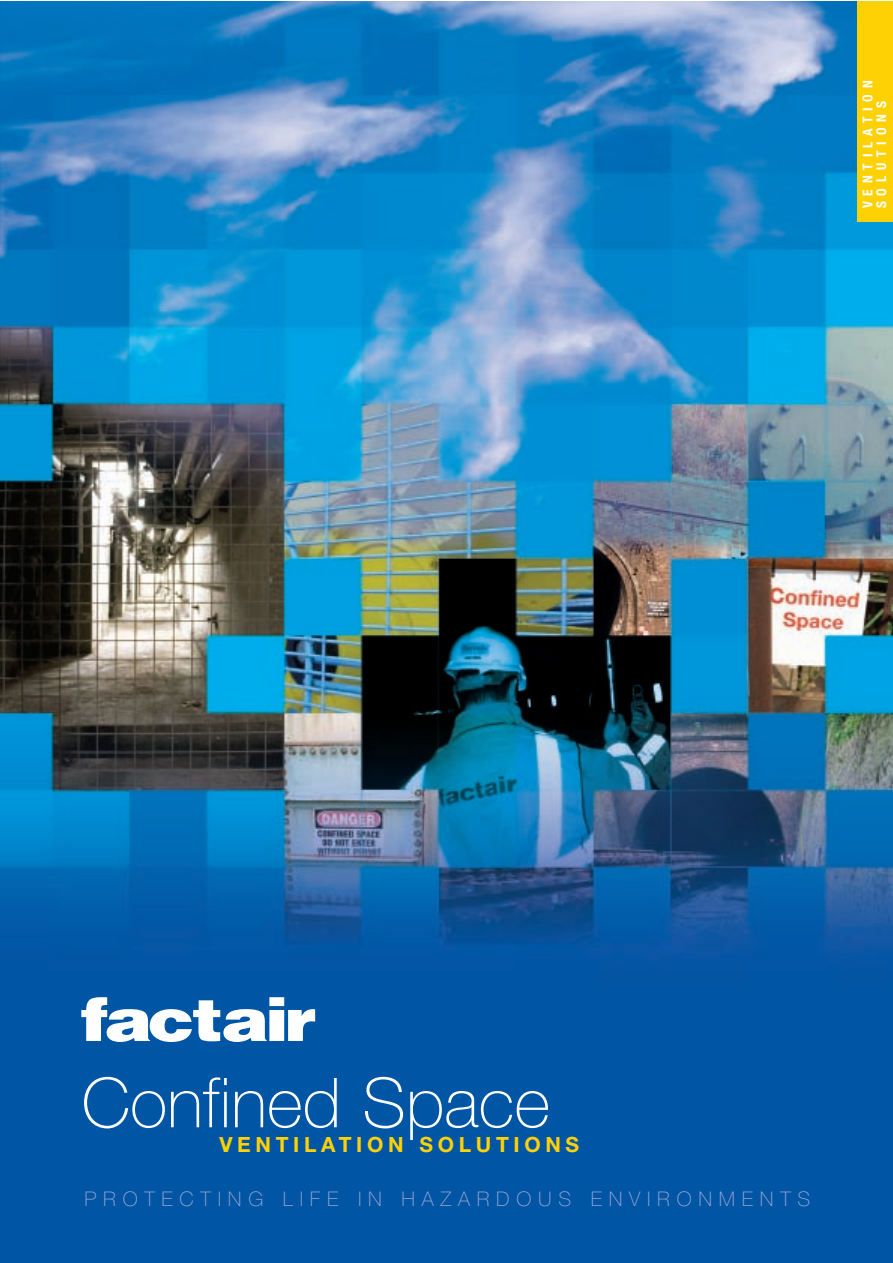
<style>
.page{position:relative;width:893px;height:1263px;background:#fff}
.page>*{position:absolute;margin:0;border:0;box-sizing:border-box;transform-origin:0 0}
.t1{font:100 69px "Helvetica Neue";color:#fff}
.t2{font:700 21px "Helvetica Neue";letter-spacing:.22em;color:#fed105}
.t3{font:100 20.25px "Helvetica Neue";letter-spacing:.335em;color:#96a5d3}
.t4{font:700 condensed 13.5px/13.5px "Helvetica Neue";letter-spacing:.43em;color:#fff}
</style>
<div class="page">
<img style="left:0;top:1px;width:892px;height:1262px">
<svg style="left:81px;top:997px;width:234px;height:45px"></svg>
<div style="left:857px;top:1px;width:35px;height:220px;background:#fed105"></div>
<p class="t4" style="left:861px;top:208px;width:129px;rotate:-90deg">VENTILATION<br>SOLUTIONS</p>
<h1 class="t1" style="left:82px;top:1064px;width:470px">Confined Space</h1>
<p class="t2" style="left:219px;top:1131px;width:361px">VENTILATION SOLUTIONS</p>
<p class="t3" style="left:85px;top:1187px;width:727px">PROTECTING LIFE IN HAZARDOUS ENVIRONMENTS</p>
</div>
